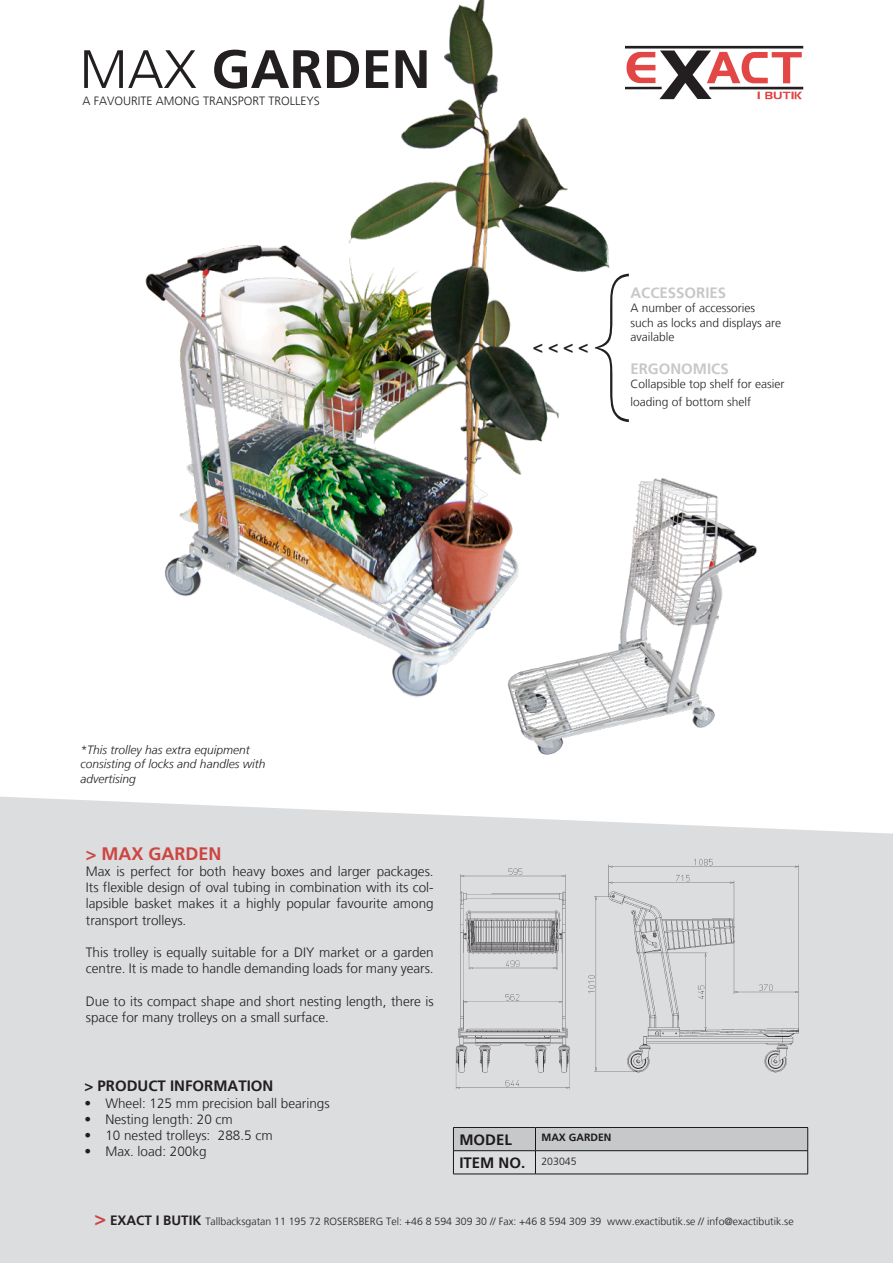
<style>
.page{position:relative;width:893px;height:1263px;background:#fff}
.page>*{position:absolute;margin:0;border:0;box-sizing:border-box;transform-origin:0 0}
.t1{font:149.55px "Didot LT Pro";color:#231f20;scale:.75 1}
.t2{font:700 54px "Frutiger LT";color:#231f20}
.Brödtext{font:700 18px "Frutiger LT";color:#cc4541}
.t3{font:700 17.1px "Frutiger LT";color:#231f20}
.Brödtext-2{font:700 15px "Frutiger LT";color:#231f20}
.t4{font:700 15px "Frutiger LT";color:#c7c8ca}
.Brödtext-3{font:300 13.5px/16.2px "Frutiger LT";color:#231f20}
.Brödtext-4{font:300 12px/14.4px "Frutiger LT";color:#231f20}
.Brödtext-5{font:italic 300 12px/14.4px "Frutiger LT";color:#231f20}
.Brödtext-6{font:300 10.5px "Frutiger LT";color:#231f20}
.t5{font:700 10.5px "Frutiger LT";color:#231f20}
.s1{font-weight:300}
.s2{font-weight:700;font-size:19.5px;color:#cc4541}
.s3{font-weight:700;font-size:13.5px}
</style>
<div class="page">
<div style="left:0;top:797px;width:893px;height:466px;background:#dcdddf"></div>
<img style="left:145px;top:0;width:543px;height:697px">
<hr style="left:453px;top:1174px;width:82px;height:1px;background:#191b1b">
<svg style="left:453px;top:1127px;width:355px;height:47px;background:#c5c7c8"></svg>
<hr style="left:535px;top:1174px;width:273px;height:1px;background:#191b1b">
<svg style="left:627px;top:51px;width:175px;height:48px"></svg>
<hr style="left:709px;top:87px;width:94px;height:2px;background:#231f20">
<hr style="left:625px;top:46px;width:178px;height:3px;background:#231f20">
<hr style="left:625px;top:87px;width:37px;height:2px;background:#231f20">
<img style="left:430px;top:857px;width:161px;height:247px">
<img style="left:567px;top:838px;width:261px;height:259px">
<img style="left:485px;top:468px;width:272px;height:287px">
<p class="t2" style="left:80px;top:37px;width:352px"><span class="s1">MAX</span> GARDEN</p>
<p class="Brödtext-4" style="left:83px;top:93px;width:239px">A FAVOURITE AMONG TRANSPORT TROLLEYS</p>
<p class="t1" style="left:591px;top:239px;width:51px">{</p>
<p class="t4" style="left:630px;top:284px;width:97px">ACCESSORIES</p>
<p class="Brödtext-4" style="left:630px;top:301px;width:152px">A number of accessories such as locks and displays are available</p>
<p class="t4" style="left:630px;top:359px;width:100px">ERGONOMICS</p>
<p class="Brödtext-4" style="left:630px;top:375px;width:156px;line-height:18px">Collapsible top shelf for easier loading of bottom shelf</p>
<p class="t3" style="left:588px;top:360px;width:57px;rotate:-180deg">&gt; &gt; &gt; &gt;</p>
<p class="Brödtext-5" style="left:81px;top:743px;width:186px">*This trolley has extra equipment consisting of locks and handles with advertising</p>
<p class="Brödtext" style="left:86px;top:843px;width:137px">&gt; MAX GARDEN</p>
<p class="Brödtext-3" style="left:86px;top:863px;width:349px;text-align:justify">Max is perfect for both heavy boxes and larger packages.<br>Its flexible design of oval tubing in combination with its col&shy;lapsible basket makes it a highly popular favourite among transport trolleys.</p>
<p class="Brödtext-3" style="left:86px;top:944px;width:349px">This trolley is equally suitable for a DIY market or a garden centre. It is made to handle demanding loads for many years.</p>
<p class="Brödtext-3" style="left:86px;top:993px;width:349px">Due to its compact shape and short nesting length, there is space for many trolleys on a small surface.</p>
<p class="Brödtext-2" style="left:84px;top:1077px;width:191px">&gt; PRODUCT INFORMATION</p>
<p class="Brödtext-3" style="left:84px;top:1095px;width:247px">• Wheel: 125 mm precision ball bearings</p>
<p class="Brödtext-3" style="left:84px;top:1111px;width:150px">• Nesting length: 20 cm</p>
<p class="Brödtext-3" style="left:84px;top:1127px;width:190px">• 10 nested trolleys: 288.5 cm</p>
<p class="Brödtext-3" style="left:84px;top:1143px;width:124px">• Max. load: 200kg</p>
<p class="Brödtext-2" style="left:459px;top:1131px;width:54px">MODEL</p>
<p class="t5" style="left:541px;top:1131px;width:71px">MAX GARDEN</p>
<p class="Brödtext-2" style="left:459px;top:1154px;width:119px">ITEM NO. <sup>203045</sup></p>
<p class="Brödtext-6" style="left:95px;top:1215px;width:700px"><span class="s2">&gt;</span> <span class="s3">EXACT I BUTIK</span> Tallbacksgatan 11 195 72 ROSERSBERG Tel: +46 8 594 309 30 // Fax: +46 8 594 309 39 www.exactibutik.se // info@exactibutik.se</p>
</div>
